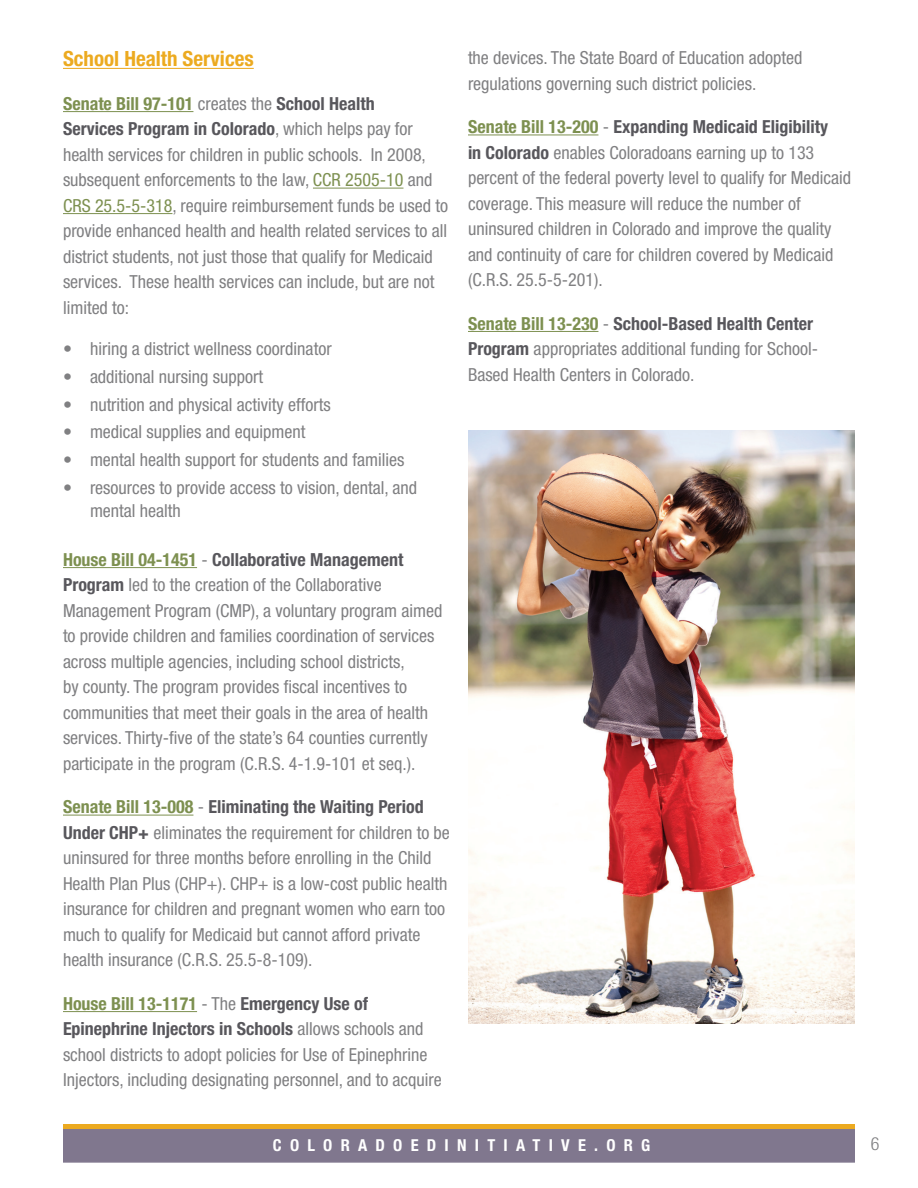
<style>
.page{position:relative;width:918px;height:1188px;background:#fff}
.page>*{position:absolute;margin:0;border:0;box-sizing:border-box;transform-origin:0 0}
.body_copy{font:700 condensed 21px "Helvetica Neue LT Std";color:#ecaa20}
.body_copy-2{font:condensed 18px/25.5px "Helvetica Neue LT Std";color:#808082}
.t1{font:300 condensed 18px "Helvetica Neue LT Std";color:#808082}
.body_copy-3{font:700 condensed 16.5px "Helvetica Neue LT Std";letter-spacing:.5em;color:#fff}
.s1{font-weight:700;color:#7d9050}
.s2{font-weight:700;color:#58575c}
.s3{color:#7d9050}
</style>
<div class="page">
<hr style="left:63px;top:68px;width:191px;height:1px;background:#ecaa20">
<hr style="left:63px;top:111px;width:130px;height:1px;background:#7d9050">
<hr style="left:313px;top:188px;width:90px;height:1px;background:#7d9050">
<hr style="left:63px;top:213px;width:109px;height:1px;background:#7d9050">
<hr style="left:63px;top:567px;width:134px;height:1px;background:#7d9050">
<hr style="left:63px;top:815px;width:130px;height:1px;background:#7d9050">
<hr style="left:63px;top:1011px;width:134px;height:1px;background:#7d9050">
<hr style="left:468px;top:135px;width:130px;height:1px;background:#7d9050">
<hr style="left:468px;top:331px;width:130px;height:1px;background:#7d9050">
<img style="left:468px;top:430px;width:386px;height:594px">
<div style="left:63px;top:1124px;width:792px;height:6px;background:#ecaa20"></div>
<div style="left:63px;top:1129px;width:792px;height:34px;background:#80778e;border:2px solid #80778e"></div>
<p class="body_copy" style="left:63px;top:46px;width:192px">School Health Services</p>
<p class="body_copy-2" style="left:63px;top:91px;width:387px"><span class="s1">Senate Bill 97-101</span> creates the <span class="s2">School Health<br>Services Program in Colorado</span>, which helps pay for health services for children in public schools. In 2008, subsequent enforcements to the law, <span class="s3">CCR 2505-10</span> and <span class="s3">CRS 25.5-5-318</span>, require reimbursement funds be used to provide enhanced health and health related services to all district students, not just those that qualify for Medicaid services. These health services can include, but are not limited to:</p>
<p class="body_copy-2" style="left:63px;top:336px;width:270px">• hiring a district wellness coordinator</p>
<p class="body_copy-2" style="left:63px;top:364px;width:202px">• additional nursing support</p>
<p class="body_copy-2" style="left:63px;top:391px;width:269px">• nutrition and physical activity efforts</p>
<p class="body_copy-2" style="left:63px;top:419px;width:244px">• medical supplies and equipment</p>
<p class="body_copy-2" style="left:63px;top:447px;width:343px">• mental health support for students and families</p>
<p class="body_copy-2" style="left:90px;top:476px;width:329px;line-height:23.2px;text-indent:-27px">• resources to provide access to vision, dental, and mental health</p>
<p class="body_copy-2" style="left:63px;top:547px;width:381px"><span class="s1">House Bill 04-1451</span> - <span class="s2">Collaborative Management Program</span> led to the creation of the Collaborative Management Program (CMP), a voluntary program aimed to provide children and families coordination of services across multiple agencies, including school districts,<br>by county. The program provides fiscal incentives to communities that meet their goals in the area of health services. Thirty-five of the state’s 64 counties currently participate in the program (C.R.S. 4-1.9-101 et seq.).</p>
<p class="body_copy-2" style="left:63px;top:794px;width:388px"><span class="s1">Senate Bill 13-008</span> - <span class="s2">Eliminating the Waiting Period Under CHP+</span> eliminates the requirement for children to be uninsured for three months before enrolling in the Child Health Plan Plus (CHP+). CHP+ is a low-cost public health insurance for children and pregnant women who earn too much to qualify for Medicaid but cannot afford private health insurance (C.R.S. 25.5-8-109).</p>
<p class="body_copy-2" style="left:63px;top:991px;width:380px"><span class="s1">House Bill 13-1171</span> - The <span class="s2">Emergency Use of Epinephrine Injectors in Schools</span> allows schools and school districts to adopt policies for Use of Epinephrine Injectors, including designating personnel, and to acquire</p>
<p class="body_copy-2" style="left:468px;top:45px;width:336px">the devices. The State Board of Education adopted regulations governing such district policies.</p>
<p class="body_copy-2" style="left:468px;top:114px;width:385px"><span class="s1">Senate Bill 13-200</span> - <span class="s2">Expanding Medicaid Eligibility<br>in Colorado</span> enables Coloradoans earning up to 133 percent of the federal poverty level to qualify for Medicaid coverage. This measure will reduce the number of uninsured children in Colorado and improve the quality and continuity of care for children covered by Medicaid (C.R.S. 25.5-5-201).</p>
<p class="body_copy-2" style="left:468px;top:310px;width:352px"><span class="s1">Senate Bill 13-230</span> - <span class="s2">School-Based Health Center<br>Program</span> appropriates additional funding for School-<br>Based Health Centers in Colorado.</p>
<p class="body_copy-3" style="left:273px;top:1135px;width:379px">COLORADOEDINITIATIVE.ORG</p>
<p class="t1" style="left:871px;top:1134px;width:10px">6</p>
</div>
